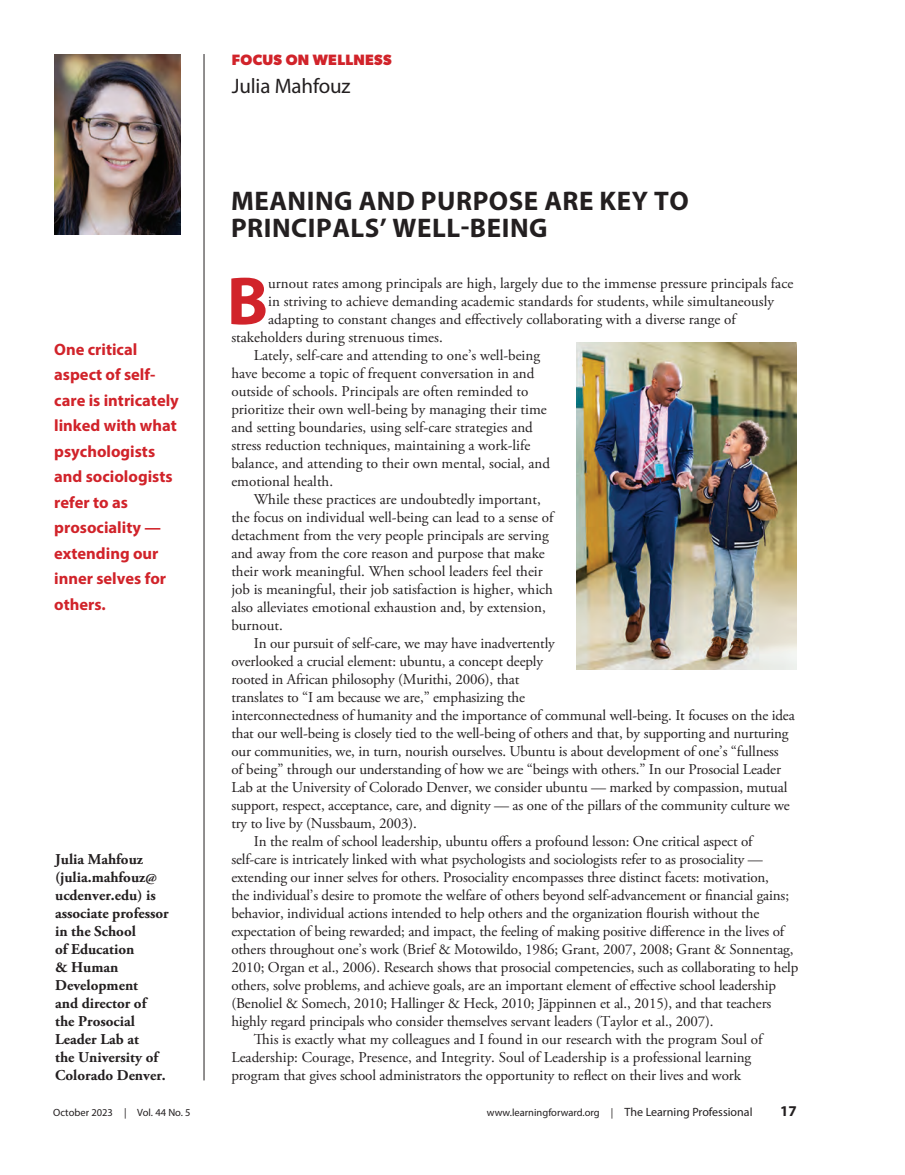
<style>
.page{position:relative;width:905px;height:1175px;background:#fff}
.page>*{position:absolute;margin:0;border:0;box-sizing:border-box;transform-origin:0 0}
.t1{font:700 68.4px "Myriad Pro";color:#d1232a}
.t2{font:700 27px/27px "Myriad Pro";letter-spacing:.02em;color:#231f20}
.t3{font:21px "Myriad Pro";letter-spacing:-.01em;color:#231f20}
.t4{font:700 16.5px/25.5px "Myriad Pro";color:#d1232a}
.t5{font:15px "Adobe Garamond Pro";letter-spacing:-.01em;color:#231f20}
.t6{font:700 15px/18px "Adobe Garamond Pro";color:#231f20}
.t7{font:700 15px "Gibson";letter-spacing:.02em;color:#d1232a}
.t8{font:700 15px "Myriad Pro";color:#231f20}
.t9{font:10.5px "Myriad Pro";color:#231f20}
.s1{font-size:12px}
</style>
<div class="page">
<hr style="left:204px;top:54px;width:1px;height:1026px;background:#231f20">
<img style="left:54px;top:54px;width:126px;height:180px">
<img style="left:576px;top:342px;width:220px;height:327px">
<p class="t7" style="left:232px;top:50px;width:161px">FOCUS ON WELLNESS</p>
<h3 class="t3" style="left:232px;top:72px;width:120px">Julia Mahfouz</h3>
<p class="t4" style="left:54px;top:336px;width:126px">One critical aspect of self&shy;care is intricately linked with what psychologists and sociologists refer to as prosociality — extending our inner selves for others.</p>
<p class="t6" style="left:55px;top:851px;width:115px">Julia Mahfouz (julia.mahfouz@ ucdenver.edu) is associate professor in the School<br>of Education<br>&amp; Human<br>Development<br>and director of the Prosocial<br>Leader Lab at<br>the University of<br>Colorado Denver.</p>
<h2 class="t2" style="left:231px;top:186px;width:459px">MEANING AND PURPOSE ARE KEY TO<br>PRINCIPALS’ WELL-BEING</h2>
<h1 class="t1" style="left:227px;top:256px;width:43px">B</h1>
<p class="t5" style="left:268px;top:274px;width:526px">urnout rates among principals are high, largely due to the immense pressure principals face</p>
<p class="t5" style="left:268px;top:292px;width:507px">in striving to achieve demanding academic standards for students, while simultaneously</p>
<p class="t5" style="left:268px;top:310px;width:469px">adapting to constant changes and effectively collaborating with a diverse range of</p>
<p class="t5" style="left:231px;top:328px;width:213px">stakeholders during strenuous times.</p>
<p class="t5" style="left:254px;top:346px;width:288px">Lately, self-care and attending to one’s well-being</p>
<p class="t5" style="left:231px;top:364px;width:304px">have become a topic of frequent conversation in and</p>
<p class="t5" style="left:231px;top:382px;width:298px">outside of schools. Principals are often reminded to</p>
<p class="t5" style="left:231px;top:400px;width:317px">prioritize their own well-being by managing their time</p>
<p class="t5" style="left:231px;top:418px;width:303px">and setting boundaries, using self-care strategies and</p>
<p class="t5" style="left:231px;top:436px;width:300px">stress reduction techniques, maintaining a work-life</p>
<p class="t5" style="left:231px;top:454px;width:320px">balance, and attending to their own mental, social, and</p>
<p class="t5" style="left:231px;top:472px;width:103px">emotional health.</p>
<p class="t5" style="left:254px;top:490px;width:288px">While these practices are undoubtedly important,</p>
<p class="t5" style="left:231px;top:508px;width:323px">the focus on individual well-being can lead to a sense of</p>
<p class="t5" style="left:231px;top:526px;width:319px">detachment from the very people principals are serving</p>
<p class="t5" style="left:231px;top:544px;width:315px">and away from the core reason and purpose that make</p>
<p class="t5" style="left:231px;top:562px;width:313px">their work meaningful. When school leaders feel their</p>
<p class="t5" style="left:231px;top:580px;width:323px">job is meaningful, their job satisfaction is higher, which</p>
<p class="t5" style="left:231px;top:598px;width:316px">also alleviates emotional exhaustion and, by extension,</p>
<p class="t5" style="left:231px;top:616px;width:53px">burnout.</p>
<p class="t5" style="left:254px;top:634px;width:302px">In our pursuit of self-care, we may have inadvertently</p>
<p class="t5" style="left:231px;top:652px;width:313px">overlooked a crucial element: ubuntu, a concept deeply</p>
<p class="t5" style="left:231px;top:670px;width:289px">rooted in African philosophy (Murithi, 2006), that</p>
<p class="t5" style="left:231px;top:688px;width:295px">translates to “I am because we are,” emphasizing the</p>
<p class="t5" style="left:231px;top:706px;width:565px">interconnectedness of humanity and the importance of communal well-being. It focuses on the idea</p>
<p class="t5" style="left:231px;top:724px;width:558px">that our well-being is closely tied to the well-being of others and that, by supporting and nurturing</p>
<p class="t5" style="left:231px;top:742px;width:549px">our communities, we, in turn, nourish ourselves. Ubuntu is about development of one’s “fullness</p>
<p class="t5" style="left:231px;top:760px;width:551px">of being” through our understanding of how we are “beings with others.” In our Prosocial Leader</p>
<p class="t5" style="left:231px;top:778px;width:557px">Lab at the University of Colorado Denver, we consider ubuntu — marked by compassion, mutual</p>
<p class="t5" style="left:231px;top:796px;width:560px">support, respect, acceptance, care, and dignity — as one of the pillars of the community culture we</p>
<p class="t5" style="left:231px;top:814px;width:187px">try to live by (Nussbaum, 2003).</p>
<p class="t5" style="left:254px;top:832px;width:500px">In the realm of school leadership, ubuntu offers a profound lesson: One critical aspect of</p>
<p class="t5" style="left:231px;top:850px;width:533px">self-care is intricately linked with what psychologists and sociologists refer to as prosociality —</p>
<p class="t5" style="left:231px;top:868px;width:539px">extending our inner selves for others. Prosociality encompasses three distinct facets: motivation,</p>
<p class="t5" style="left:231px;top:886px;width:559px">the individual’s desire to promote the welfare of others beyond self-advancement or financial gains;</p>
<p class="t5" style="left:231px;top:904px;width:529px">behavior, individual actions intended to help others and the organization flourish without the</p>
<p class="t5" style="left:231px;top:922px;width:554px">expectation of being rewarded; and impact, the feeling of making positive difference in the lives of</p>
<p class="t5" style="left:231px;top:940px;width:563px">others throughout one’s work (Brief &amp; Motowildo, 1986; Grant, 2007, 2008; Grant &amp; Sonnentag,</p>
<p class="t5" style="left:231px;top:958px;width:568px">2010; Organ et al., 2006). Research shows that prosocial competencies, such as collaborating to help</p>
<p class="t5" style="left:231px;top:976px;width:546px">others, solve problems, and achieve goals, are an important element of effective school leadership</p>
<p class="t5" style="left:231px;top:994px;width:541px">(Benoliel &amp; Somech, 2010; Hallinger &amp; Heck, 2010; Jäppinnen et al., 2015), and that teachers</p>
<p class="t5" style="left:231px;top:1012px;width:484px">highly regard principals who consider themselves servant leaders (Taylor et al., 2007).</p>
<p class="t5" style="left:254px;top:1030px;width:510px">This is exactly what my colleagues and I found in our research with the program Soul of</p>
<p class="t5" style="left:231px;top:1048px;width:521px">Leadership: Courage, Presence, and Integrity. Soul of Leadership is a professional learning</p>
<p class="t5" style="left:231px;top:1066px;width:511px">program that gives school administrators the opportunity to reflect on their lives and work</p>
<p class="t9" style="left:53px;top:1106px;width:139px">October 2023 | Vol. 44 No. 5</p>
<p class="t9" style="left:487px;top:1106px;width:267px">www.learningforward.org | <span class="s1">The Learning Professional</span></p>
<p class="t8" style="left:780px;top:1101px;width:18px">17</p>
</div>
